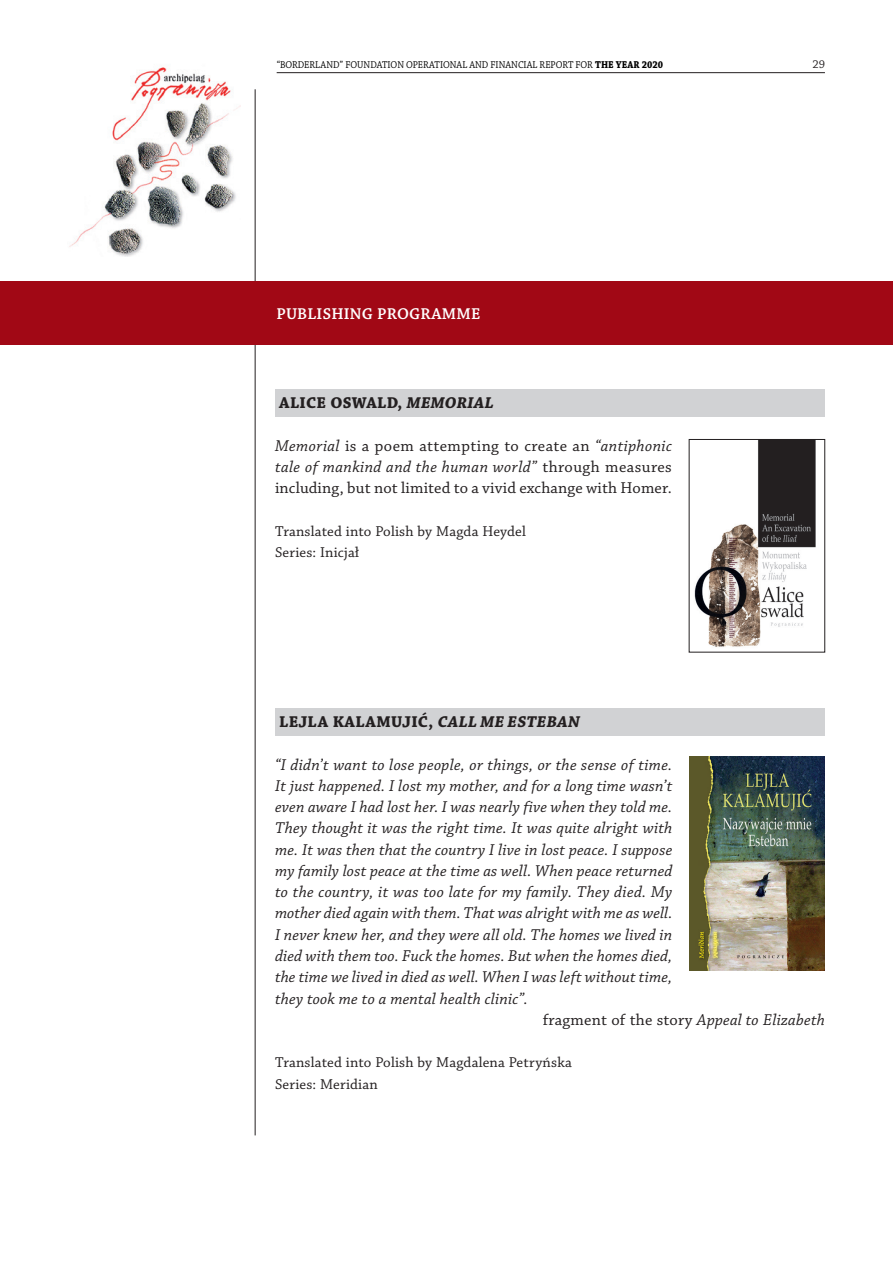
<style>
.page{position:relative;width:893px;height:1263px;background:#fff}
.page>*{position:absolute;margin:0;border:0;box-sizing:border-box;transform-origin:0 0}
.t1{font:italic 16.5px "Chaparral Pro";letter-spacing:.01em;color:#231f20}
.t2{font:16.5px/21.3px "Chaparral Pro";letter-spacing:.01em;color:#231f20;text-align:justify}
.t3{font:700 16.5px "Chaparral Pro";letter-spacing:.015em;color:#231f20}
.t4{font:600 16.5px "Chaparral Pro";letter-spacing:.01em;color:#fff}
.t5{font:15px/21.3px "Chaparral Pro";letter-spacing:.01em;color:#231f20}
.t6{font:12px "Chaparral Pro";color:#231f20}
.t7{font:10.5px "Chaparral Pro";color:#000;scale:.9 1}
.s1{font-weight:700}
.s2{font-style:italic}
</style>
<div class="page">
<hr style="left:277px;top:72px;width:548px;height:1px;background:#231f20">
<hr style="left:255px;top:89px;width:1px;height:1046px;background:#231f20">
<img style="left:69px;top:67px;width:171px;height:190px">
<div style="left:275px;top:390px;width:550px;height:27px;background:#d1d2d4"></div>
<div style="left:275px;top:708px;width:550px;height:28px;background:#d1d2d4"></div>
<div style="left:0;top:281px;width:893px;height:63px;background:#a10815"></div>
<img style="left:689px;top:757px;width:136px;height:213px">
<img style="left:694px;top:441px;width:122px;height:206px">
<p class="t7" style="left:277px;top:59px;width:431px">“BORDERLAND” FOUNDATION OPERATIONAL AND FINANCIAL REPORT FOR <span class="s1">THE YEAR 2020</span></p>
<p class="t6" style="left:812px;top:58px;width:14px">29</p>
<p class="t4" style="left:276px;top:304px;width:206px">PUBLISHING PROGRAMME</p>
<p class="t3" style="left:279px;top:393px;width:216px">ALICE OSWALD, <span class="s2">MEMORIAL</span></p>
<p class="t2" style="left:275px;top:435px;width:398px"><span class="s2">Memorial</span> is a poem attempting to create an <span class="s2">“antiphonic tale of mankind and the human world”</span> through measures including, but not limited to a vivid exchange with Homer.</p>
<p class="t5" style="left:275px;top:521px;width:252px">Translated into Polish by Magda Heydel<br>Series: Inicjał</p>
<p class="t3" style="left:279px;top:712px;width:302px">LEJLA KALAMUJIĆ, <span class="s2">CALL ME ESTEBAN</span></p>
<p class="t1" style="left:275px;top:755px;width:399px">“I didn’t want to lose people, or things, or the sense of time.</p>
<p class="t1" style="left:275px;top:777px;width:399px">It just happened. I lost my mother, and for a long time wasn’t</p>
<p class="t1" style="left:275px;top:798px;width:399px">even aware I had lost her. I was nearly five when they told me.</p>
<p class="t1" style="left:275px;top:819px;width:399px">They thought it was the right time. It was quite alright with</p>
<p class="t1" style="left:275px;top:840px;width:399px">me. It was then that the country I live in lost peace. I suppose</p>
<p class="t1" style="left:275px;top:862px;width:399px">my family lost peace at the time as well. When peace returned</p>
<p class="t1" style="left:275px;top:883px;width:399px">to the country, it was too late for my family. They died. My</p>
<p class="t1" style="left:275px;top:904px;width:399px">mother died again with them. That was alright with me as well.</p>
<p class="t1" style="left:275px;top:925px;width:399px">I never knew her, and they were all old. The homes we lived in</p>
<p class="t1" style="left:275px;top:947px;width:399px">died with them too. Fuck the homes. But when the homes died,</p>
<p class="t1" style="left:275px;top:968px;width:399px">the time we lived in died as well. When I was left without time,</p>
<p class="t1" style="left:275px;top:989px;width:254px">they took me to a mental health clinic”.</p>
<p class="t2" style="left:543px;top:1009px;width:283px">fragment of the story <span class="s2">Appeal to Elizabeth</span></p>
<p class="t5" style="left:275px;top:1052px;width:298px">Translated into Polish by Magdalena Petryńska<br>Series: Meridian</p>
</div>
